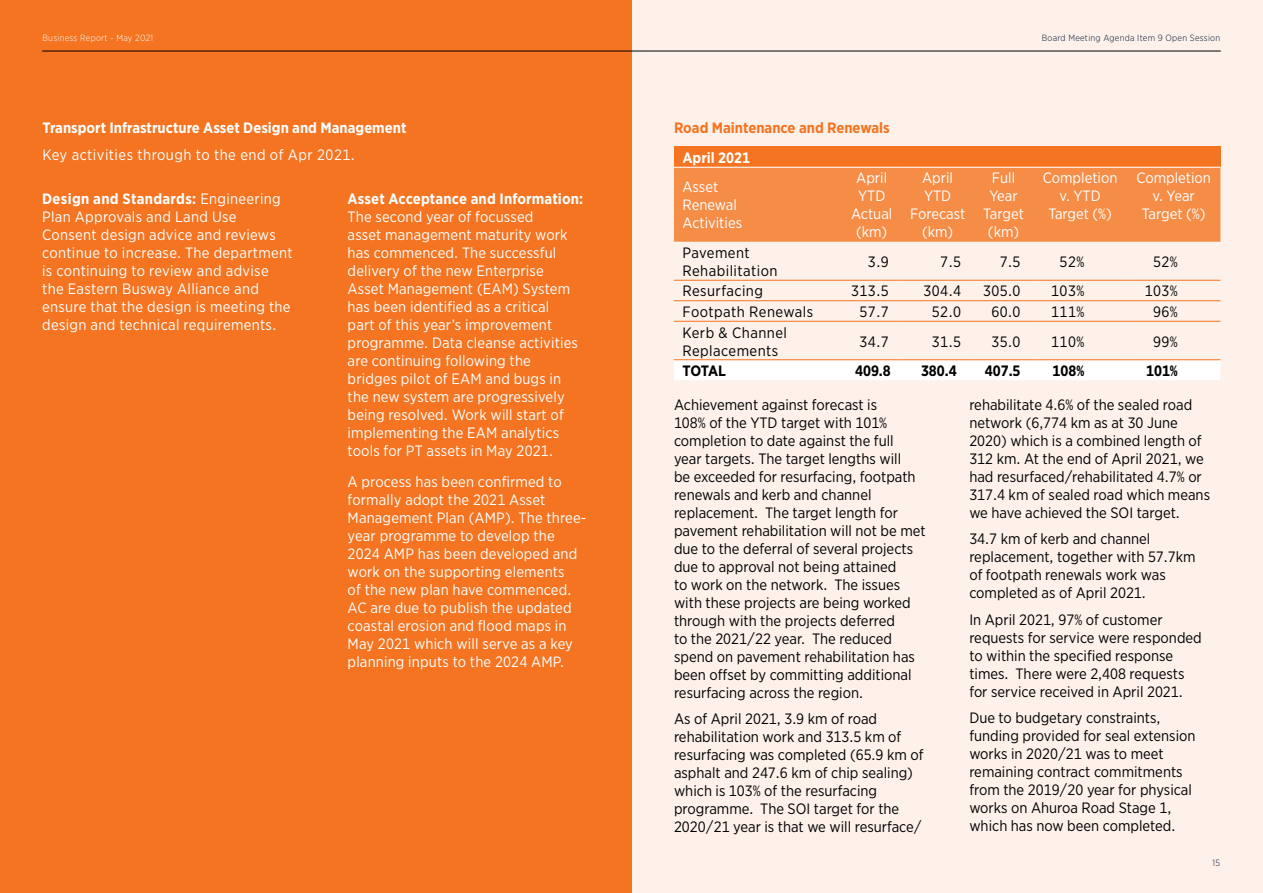
<style>
.page{position:relative;width:1263px;height:893px;background:#fff}
.page>*{position:absolute;margin:0;border:0;box-sizing:border-box;transform-origin:0 0}
.t1{font:15px/18px "Gotham Narrow";color:#000}
.t2{font:15px/18px "Gotham Narrow";letter-spacing:.01em;color:#fff;text-align:center}
.t3{font:700 15px "Gotham Narrow";color:#fff}
.t4{font:15px/18px "Gotham Narrow";letter-spacing:.03em;color:#000}
.t5{font:15px "Gotham Narrow";letter-spacing:.03em;color:#fff}
.t6{font:700 15px "Gotham Narrow";color:#000}
.t7{font:700 15px "Gotham Narrow";color:#f47421}
.t8{font:300 9px "Gotham Narrow";letter-spacing:.03em;color:#001231}
.t9{font:300 9px "Gotham Narrow";letter-spacing:.03em;color:#fff}
.s1{font-weight:700}
</style>
<div class="page">
<div style="left:0;top:0;width:632px;height:893px;background:#f47421"></div>
<div style="left:631px;top:0;width:632px;height:893px;background:#fdf1e9"></div>
<hr style="left:43px;top:51px;width:1177px;height:1px;background:#000">
<div style="left:674px;top:147px;width:546px;height:20px;background:#f47421"></div>
<div style="left:674px;top:168px;width:546px;height:74px;background:#f68d47"></div>
<div style="left:674px;top:360px;width:546px;height:20px;background:#fff"></div>
<hr style="left:842px;top:359px;width:59px;height:1px;background:#f47421">
<hr style="left:901px;top:359px;width:73px;height:1px;background:#f47421">
<hr style="left:974px;top:359px;width:59px;height:1px;background:#f47421">
<hr style="left:1033px;top:359px;width:94px;height:1px;background:#f47421">
<hr style="left:1127px;top:359px;width:93px;height:1px;background:#f47421">
<hr style="left:842px;top:167px;width:59px;height:1px;background:#fff">
<hr style="left:901px;top:167px;width:73px;height:1px;background:#fff">
<hr style="left:974px;top:167px;width:59px;height:1px;background:#fff">
<hr style="left:1033px;top:167px;width:94px;height:1px;background:#fff">
<hr style="left:1127px;top:167px;width:93px;height:1px;background:#fff">
<hr style="left:674px;top:167px;width:168px;height:1px;background:#fff">
<hr style="left:674px;top:359px;width:168px;height:1px;background:#f47421">
<hr style="left:674px;top:280px;width:168px;height:1px;background:#f47421">
<hr style="left:842px;top:280px;width:59px;height:1px;background:#f47421">
<hr style="left:901px;top:280px;width:73px;height:1px;background:#f47421">
<hr style="left:974px;top:280px;width:59px;height:1px;background:#f47421">
<hr style="left:1033px;top:280px;width:94px;height:1px;background:#f47421">
<hr style="left:1127px;top:280px;width:93px;height:1px;background:#f47421">
<hr style="left:674px;top:300px;width:168px;height:1px;background:#f47421">
<hr style="left:842px;top:300px;width:59px;height:1px;background:#f47421">
<hr style="left:901px;top:300px;width:73px;height:1px;background:#f47421">
<hr style="left:974px;top:300px;width:59px;height:1px;background:#f47421">
<hr style="left:1033px;top:300px;width:94px;height:1px;background:#f47421">
<hr style="left:1127px;top:300px;width:93px;height:1px;background:#f47421">
<hr style="left:674px;top:321px;width:168px;height:1px;background:#f47421">
<hr style="left:842px;top:321px;width:59px;height:1px;background:#f47421">
<hr style="left:901px;top:321px;width:73px;height:1px;background:#f47421">
<hr style="left:974px;top:321px;width:59px;height:1px;background:#f47421">
<hr style="left:1033px;top:321px;width:94px;height:1px;background:#f47421">
<hr style="left:1127px;top:321px;width:93px;height:1px;background:#f47421">
<p class="t9" style="left:43px;top:33px;width:112px">Business Report - May 2021</p>
<p class="t8" style="left:1042px;top:33px;width:180px">Board Meeting Agenda Item 9 Open Session</p>
<p class="t3" style="left:43px;top:118px;width:365px">Transport Infrastructure Asset Design and Management</p>
<p class="t7" style="left:674px;top:118px;width:217px">Road Maintenance and Renewals</p>
<p class="t5" style="left:43px;top:145px;width:314px">Key activities through to the end of Apr 2021.</p>
<p class="t3" style="left:682px;top:148px;width:69px">April 2021</p>
<p class="t2" style="left:682px;top:178px;width:61px;text-align:left">Asset<br>Renewal<br>Activities</p>
<p class="t2" style="left:851px;top:169px;width:43px">April<br>YTD<br>Actual (km)</p>
<p class="t2" style="left:910px;top:169px;width:57px">April<br>YTD<br>Forecast (km)</p>
<p class="t2" style="left:983px;top:169px;width:42px">Full<br>Year<br>Target (km)</p>
<p class="t2" style="left:1043px;top:169px;width:76px">Completion v. YTD<br>Target (%)</p>
<p class="t2" style="left:1136px;top:169px;width:76px">Completion v. Year<br>Target (%)</p>
<p class="t4" style="left:682px;top:243px;width:97px">Pavement<br>Rehabilitation</p>
<p class="t1" style="left:868px;top:252px;width:22px">3.9</p>
<p class="t1" style="left:940px;top:252px;width:22px">7.5</p>
<p class="t1" style="left:1000px;top:252px;width:22px">7.5</p>
<p class="t1" style="left:1059px;top:252px;width:26px">52%</p>
<p class="t1" style="left:1153px;top:252px;width:26px">52%</p>
<p class="t4" style="left:682px;top:282px;width:82px">Resurfacing</p>
<p class="t1" style="left:851px;top:282px;width:39px">313.5</p>
<p class="t1" style="left:923px;top:282px;width:39px">304.4</p>
<p class="t1" style="left:983px;top:282px;width:39px">305.0</p>
<p class="t1" style="left:1051px;top:282px;width:35px">103%</p>
<p class="t1" style="left:1145px;top:282px;width:35px">103%</p>
<p class="t4" style="left:682px;top:302px;width:132px">Footpath Renewals</p>
<p class="t1" style="left:859px;top:302px;width:31px">57.7</p>
<p class="t1" style="left:932px;top:302px;width:31px">52.0</p>
<p class="t1" style="left:991px;top:302px;width:31px">60.0</p>
<p class="t1" style="left:1051px;top:302px;width:35px">111%</p>
<p class="t1" style="left:1153px;top:302px;width:26px">96%</p>
<p class="t4" style="left:682px;top:323px;width:106px">Kerb &amp; Channel<br>Replacements</p>
<p class="t1" style="left:859px;top:332px;width:31px">34.7</p>
<p class="t1" style="left:932px;top:332px;width:31px">31.5</p>
<p class="t1" style="left:991px;top:332px;width:31px">35.0</p>
<p class="t1" style="left:1051px;top:332px;width:35px">110%</p>
<p class="t1" style="left:1153px;top:332px;width:26px">99%</p>
<p class="t6" style="left:682px;top:361px;width:45px">TOTAL</p>
<p class="t6" style="left:855px;top:361px;width:37px">409.8</p>
<p class="t6" style="left:921px;top:361px;width:37px">380.4</p>
<p class="t6" style="left:985px;top:361px;width:37px">407.5</p>
<p class="t6" style="left:1052px;top:361px;width:33px">108%</p>
<p class="t6" style="left:1146px;top:361px;width:33px">101%</p>
<p class="t3" style="left:348px;top:189px;width:237px">Asset Acceptance and Information:</p>
<p class="t2" style="left:348px;top:207px;width:232px;text-align:left">The second year of focussed<br>asset management maturity work has commenced. The successful delivery of the new Enterprise<br>Asset Management (EAM) System has been identified as a critical part of this year’s improvement programme. Data cleanse activities are continuing following the bridges pilot of EAM and bugs in the new system are progressively being resolved. Work will start of implementing the EAM analytics tools for PT assets in May 2021.</p>
<p class="t2" style="left:348px;top:472px;width:240px;text-align:left">A process has been confirmed to formally adopt the 2021 Asset<br>Management Plan (AMP). The three&shy;year programme to develop the<br>2024 AMP has been developed and work on the supporting elements<br>of the new plan have commenced.<br>AC are due to publish the updated coastal erosion and flood maps in<br>May 2021 which will serve as a key planning inputs to the 2024 AMP.</p>
<p class="t2" style="left:42px;top:189px;width:252px;text-align:left"><span class="s1">Design and Standards:</span> Engineering Plan Approvals and Land Use Consent design advice and reviews continue to increase. The department is continuing to review and advise the Eastern Busway Alliance and ensure that the design is meeting the design and technical requirements.</p>
<p class="t1" style="left:674px;top:395px;width:253px">Achievement against forecast is<br>108% of the YTD target with 101% completion to date against the full<br>year targets. The target lengths will<br>be exceeded for resurfacing, footpath renewals and kerb and channel replacement. The target length for pavement rehabilitation will not be met due to the deferral of several projects due to approval not being attained<br>to work on the network. The issues with these projects are being worked through with the projects deferred<br>to the 2021/22 year. The reduced spend on pavement rehabilitation has been offset by committing additional resurfacing across the region.</p>
<p class="t1" style="left:674px;top:709px;width:251px">As of April 2021, 3.9 km of road rehabilitation work and 313.5 km of resurfacing was completed (65.9 km of asphalt and 247.6 km of chip sealing) which is 103% of the resurfacing programme. The SOI target for the 2020/21 year is that we will resurface/</p>
<p class="t1" style="left:969px;top:395px;width:242px">rehabilitate 4.6% of the sealed road network (6,774 km as at 30 June 2020) which is a combined length of 312 km. At the end of April 2021, we had resurfaced/rehabilitated 4.7% or 317.4 km of sealed road which means we have achieved the SOI target.</p>
<p class="t1" style="left:969px;top:529px;width:228px">34.7 km of kerb and channel replacement, together with 57.7km of footpath renewals work was completed as of April 2021.</p>
<p class="t1" style="left:969px;top:610px;width:234px">In April 2021, 97% of customer requests for service were responded to within the specified response times. There were 2,408 requests for service received in April 2021.</p>
<p class="t1" style="left:969px;top:708px;width:228px">Due to budgetary constraints, funding provided for seal extension works in 2020/21 was to meet remaining contract commitments from the 2019/20 year for physical works on Ahuroa Road Stage 1, which has now been completed.</p>
<p class="t8" style="left:1212px;top:857px;width:9px">15</p>
</div>
